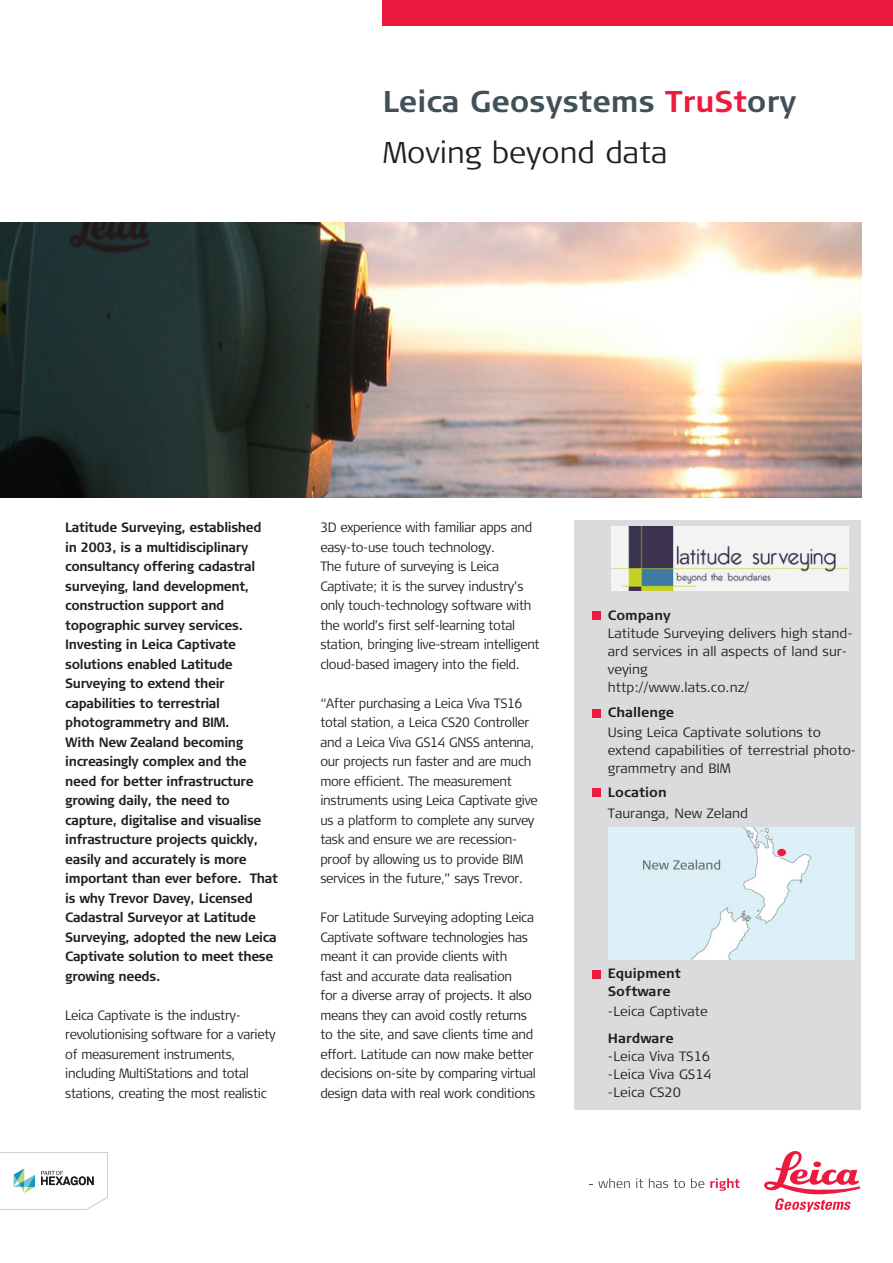
<style>
.page{position:relative;width:893px;height:1263px;background:#fff}
.page>*{position:absolute;margin:0;border:0;box-sizing:border-box;transform-origin:0 0}
.t1{font:700 30px "Signa Column";color:#425159}
.t2{font:300 30px "Signa Column";color:#231f20}
.t3{font:300 13.5px/19.5px "Signa Column";letter-spacing:-.025em;color:#231f20;scale:.95 1}
.t4{font:700 13.5px/19.5px "Signa Column";letter-spacing:-.025em;color:#231f20;scale:.95 1}
.t5{font:300 13.5px/18px "Signa Column";color:#231f20}
.t6{font:700 13.5px "Signa Column";color:#231f20}
.s1{color:#ed1a40}
.s2{font-weight:700}
</style>
<div class="page">
<div style="left:574px;top:520px;width:287px;height:589px;background:#dadbdd"></div>
<div style="left:592px;top:611px;width:9px;height:9px;background:#ed1a40"></div>
<div style="left:592px;top:709px;width:9px;height:9px;background:#ed1a40"></div>
<div style="left:592px;top:788px;width:9px;height:9px;background:#ed1a40"></div>
<div style="left:592px;top:970px;width:9px;height:9px;background:#ed1a40"></div>
<div style="left:383px;top:0;width:510px;height:26px;background:#ed1a40"></div>
<svg style="left:598px;top:1178px;width:32px;height:10px"></svg>
<svg style="left:636px;top:1178px;width:7px;height:10px"></svg>
<svg style="left:649px;top:1178px;width:36px;height:10px"></svg>
<svg style="left:691px;top:1178px;width:13px;height:10px"></svg>
<svg style="left:710px;top:1178px;width:30px;height:13px"></svg>
<svg style="left:764px;top:1151px;width:96px;height:61px"></svg>
<svg style="left:0;top:1152px;width:107px;height:57px"></svg>
<img style="left:608px;top:827px;width:246px;height:133px">
<div style="left:777px;top:849px;width:9px;height:7px;background:#ed1a40;border-radius:50%"></div>
<img style="left:0;top:223px;width:861px;height:274px">
<img style="left:612px;top:526px;width:237px;height:64px">
<p class="t1" style="left:383px;top:82px;width:415px">Leica Geosystems <span class="s1">TruSt</span>ory</p>
<p class="t2" style="left:383px;top:133px;width:286px">Moving beyond data</p>
<p class="t4" style="left:65px;top:518px;width:226px">Latitude Surveying, established<br>in 2003, is a multidisciplinary consultancy offering cadastral surveying, land development, construction support and topographic survey services.<br>Investing in Leica Captivate solutions enabled Latitude<br>Surveying to extend their capabilities to terrestrial photogrammetry and BIM.<br>With New Zealand becoming increasingly complex and the need for better infrastructure growing daily, the need to capture, digitalise and visualise infrastructure projects quickly, easily and accurately is more important than ever before. That is why Trevor Davey, Licensed<br>Cadastral Surveyor at Latitude<br>Surveying, adopted the new Leica<br>Captivate solution to meet these growing needs.</p>
<p class="t3" style="left:65px;top:1005px;width:223px">Leica Captivate is the industry&shy;revolutionising software for a variety of measurement instruments, including MultiStations and total stations, creating the most realistic</p>
<p class="t3" style="left:320px;top:518px;width:224px">3D experience with familiar apps and easy-to-use touch technology.</p>
<p class="t3" style="left:320px;top:557px;width:232px">The future of surveying is Leica Captivate; it is the survey industry’s only touch-technology software with the world’s first self-learning total station, bringing live-stream intelligent cloud-based imagery into the field.</p>
<p class="t3" style="left:320px;top:693px;width:230px">“After purchasing a Leica Viva TS16 total station, a Leica CS20 Controller and a Leica Viva GS14 GNSS antenna, our projects run faster and are much more efficient. The measurement instruments using Leica Captivate give us a platform to complete any survey task and ensure we are recession&shy;proof by allowing us to provide BIM services in the future,” says Trevor.</p>
<p class="t3" style="left:320px;top:908px;width:228px">For Latitude Surveying adopting Leica Captivate software technologies has meant it can provide clients with<br>fast and accurate data realisation<br>for a diverse array of projects. It also means they can avoid costly returns to the site, and save clients time and effort. Latitude can now make better decisions on-site by comparing virtual design data with real work conditions</p>
<p class="t6" style="left:608px;top:606px;width:64px">Company</p>
<p class="t5" style="left:608px;top:624px;width:246px">Latitude Surveying delivers high stand&shy;ard services in all aspects of land sur&shy;veying</p>
<p class="t5" style="left:608px;top:678px;width:143px">http://www.lats.co.nz/</p>
<p class="t6" style="left:608px;top:704px;width:68px">Challenge</p>
<p class="t5" style="left:608px;top:723px;width:250px">Using Leica Captivate solutions to extend capabilities of terrestrial photo&shy;grammetry and BIM</p>
<p class="t5" style="left:608px;top:782px;width:142px;line-height:21px"><span class="s2">Location<br></span>Tauranga, New Zeland</p>
<p class="t6" style="left:608px;top:965px;width:75px">Equipment</p>
<p class="t6" style="left:608px;top:983px;width:64px">Software</p>
<p class="t5" style="left:608px;top:1002px;width:102px">-Leica Captivate</p>
<p class="t6" style="left:608px;top:1029px;width:67px">Hardware</p>
<p class="t5" style="left:608px;top:1047px;width:104px">-Leica Viva TS16</p>
<p class="t5" style="left:608px;top:1065px;width:105px">-Leica Viva GS14</p>
<p class="t5" style="left:608px;top:1083px;width:75px">-Leica CS20</p>
</div>
